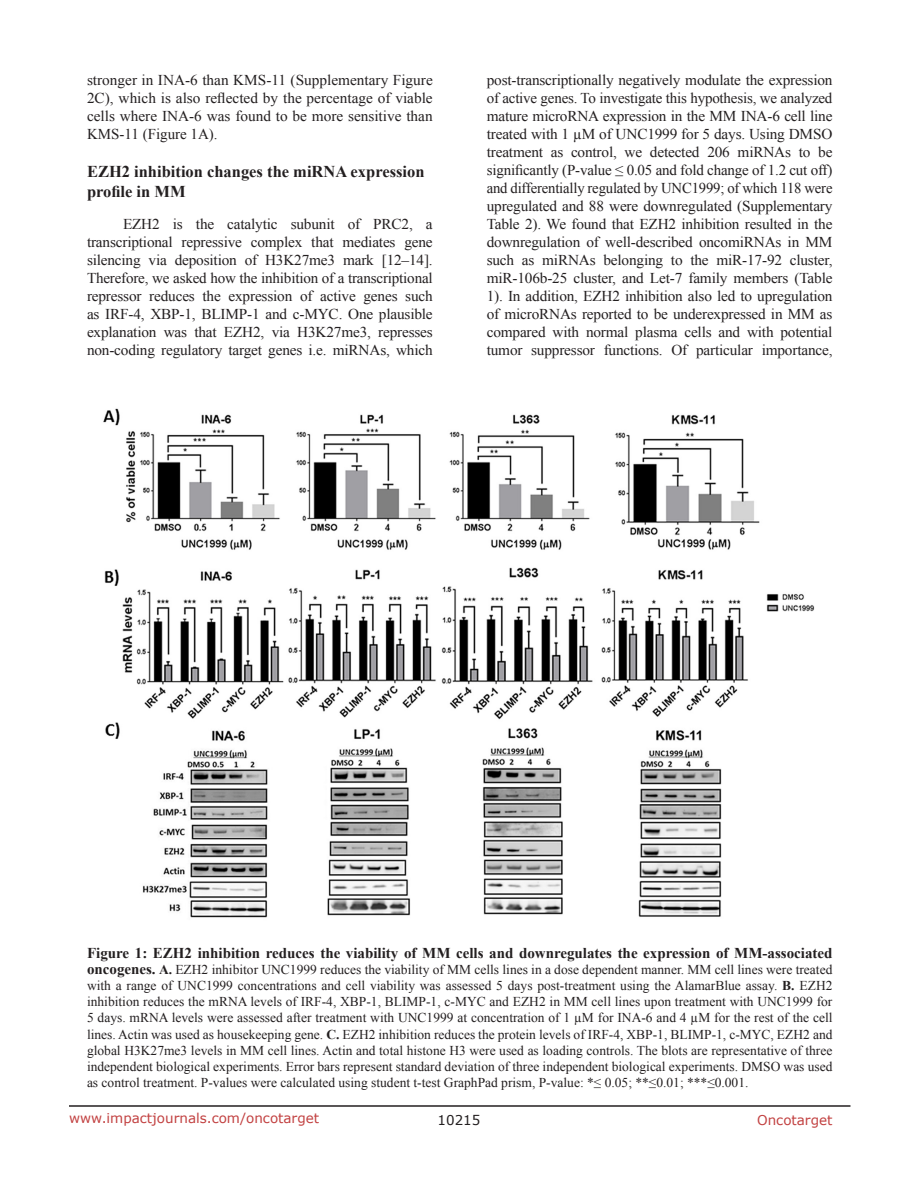
<style>
.page{position:relative;width:918px;height:1188px;background:#fff}
.page>*{position:absolute;margin:0;border:0;box-sizing:border-box;transform-origin:0 0}
.SubHeading{font:700 16.5px/19.8px "Times New Roman";color:#231f20}
.BodyText{font:15px/18px "Times New Roman";letter-spacing:-.01em;color:#231f20;text-align:justify}
.figuretext{font:700 15px "Times New Roman";color:#231f20}
.figuretext-2{font:13.5px/16.2px "Times New Roman";color:#231f20;text-align:justify}
.t1{font:13.5px "Verdana";color:#c24141}
.t2{font:13.5px "Verdana";color:#231f20}
.s1{font-weight:700;font-size:15px}
.s2{font-weight:700}
</style>
<div class="page">
<hr style="left:69px;top:1105px;width:781px;height:2px;background:#231f20">
<img style="left:103px;top:408px;width:712px;height:510px">
<p class="BodyText" style="left:87px;top:71px;width:347px">stronger in INA-6 than KMS-11 (Supplementary Figure 2C), which is also reflected by the percentage of viable cells where INA-6 was found to be more sensitive than KMS-11 (Figure 1A).</p>
<p class="SubHeading" style="left:87px;top:161px;width:339px">EZH2 inhibition changes the miRNA expression profile in MM</p>
<p class="BodyText" style="left:87px;top:214px;width:347px;text-indent:36px">EZH2 is the catalytic subunit of PRC2, a transcriptional repressive complex that mediates gene silencing via deposition of H3K27me3 mark [12–14].<br>Therefore, we asked how the inhibition of a transcriptional repressor reduces the expression of active genes such as IRF-4, XBP-1, BLIMP-1 and c-MYC. One plausible explanation was that EZH2, via H3K27me3, represses non-coding regulatory target genes i.e. miRNAs, which</p>
<p class="BodyText" style="left:487px;top:71px;width:347px">post-transcriptionally negatively modulate the expression of active genes. To investigate this hypothesis, we analyzed mature microRNA expression in the MM INA-6 cell line treated with 1 µM of UNC1999 for 5 days. Using DMSO treatment as control, we detected 206 miRNAs to be significantly (P-value ≤ 0.05 and fold change of 1.2 cut off) and differentially regulated by UNC1999; of which 118 were upregulated and 88 were downregulated (Supplementary Table 2). We found that EZH2 inhibition resulted in the downregulation of well-described oncomiRNAs in MM such as miRNAs belonging to the miR-17-92 cluster, miR-106b-25 cluster, and Let-7 family members (Table 1). In addition, EZH2 inhibition also led to upregulation of microRNAs reported to be underexpressed in MM as compared with normal plasma cells and with potential tumor suppressor functions. Of particular importance,</p>
<p class="figuretext" style="left:87px;top:942px;width:747px">Figure 1: EZH2 inhibition reduces the viability of MM cells and downregulates the expression of MM-associated</p>
<p class="figuretext-2" style="left:87px;top:961px;width:747px"><span class="s1">oncogenes.</span> <span class="s2">A.</span> EZH2 inhibitor UNC1999 reduces the viability of MM cells lines in a dose dependent manner. MM cell lines were treated with a range of UNC1999 concentrations and cell viability was assessed 5 days post-treatment using the AlamarBlue assay. <span class="s2">B.</span> EZH2 inhibition reduces the mRNA levels of IRF-4, XBP-1, BLIMP-1, c-MYC and EZH2 in MM cell lines upon treatment with UNC1999 for 5 days. mRNA levels were assessed after treatment with UNC1999 at concentration of 1 µM for INA-6 and 4 µM for the rest of the cell lines. Actin was used as housekeeping gene. <span class="s2">C.</span> EZH2 inhibition reduces the protein levels of IRF-4, XBP-1, BLIMP-1, c-MYC, EZH2 and global H3K27me3 levels in MM cell lines. Actin and total histone H3 were used as loading controls. The blots are representative of three independent biological experiments. Error bars represent standard deviation of three independent biological experiments. DMSO was used as control treatment. P-values were calculated using student t-test GraphPad prism, P-value: *≤ 0.05; **≤0.01; ***≤0.001.</p>
<p class="t1" style="left:69px;top:1109px;width:252px">www.impactjournals.com/oncotarget</p>
<p class="t2" style="left:438px;top:1111px;width:44px">10215</p>
<p class="t1" style="left:757px;top:1111px;width:77px">Oncotarget</p>
</div>
